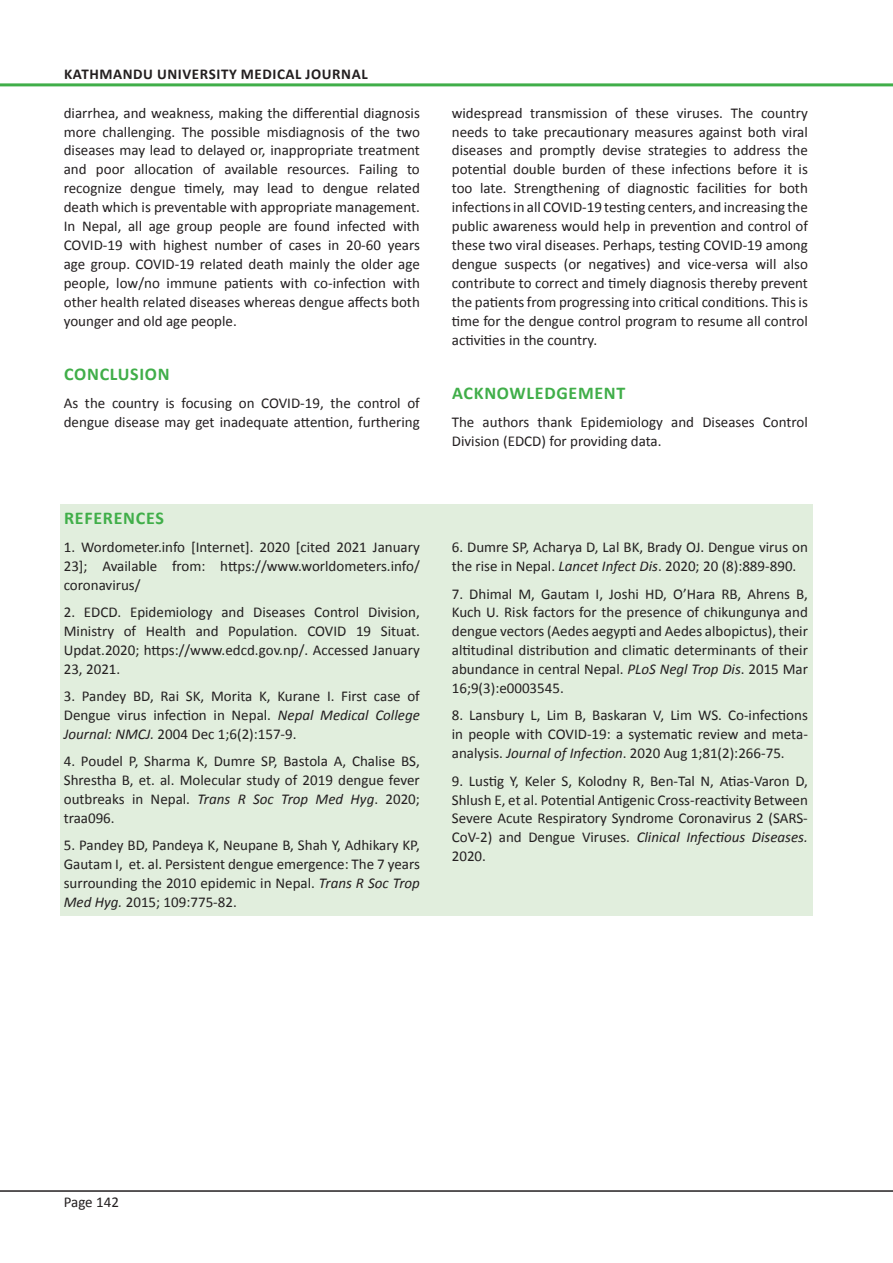
<style>
.page{position:relative;width:893px;height:1263px;background:#fff}
.page>*{position:absolute;margin:0;border:0;box-sizing:border-box;transform-origin:0 0}
.Normal_Text{font:700 18px "Calibri";letter-spacing:.04em;color:#40ae49}
.Normal_Text-2{font:15px/18.9px "Calibri";color:#231f20;text-align:justify}
.t1{font:700 15px "Calibri";letter-spacing:.04em;color:#231f20}
.s1{font-style:italic}
</style>
<div class="page">
<hr style="left:0;top:1190px;width:893px;height:2px;background:#231f20">
<hr style="left:0;top:83px;width:893px;height:3px;background:#40ae49">
<div style="left:60px;top:505px;width:752px;height:411px;background:#e1eedd"></div>
<p class="t1" style="left:64px;top:64px;width:305px">KATHMANDU UNIVERSITY MEDICAL JOURNAL</p>
<p class="Normal_Text-2" style="left:64px;top:103px;width:358px">diarrhea, and weakness, making the differential diagnosis more challenging. The possible misdiagnosis of the two diseases may lead to delayed or, inappropriate treatment and poor allocation of available resources. Failing to recognize dengue timely, may lead to dengue related death which is preventable with appropriate management.<br>In Nepal, all age group people are found infected with COVID-19 with highest number of cases in 20-60 years age group. COVID-19 related death mainly the older age people, low/no immune patients with co-infection with other health related diseases whereas dengue affects both younger and old age people.</p>
<p class="Normal_Text" style="left:64px;top:363px;width:107px">CONCLUSION</p>
<p class="Normal_Text-2" style="left:64px;top:393px;width:358px">As the country is focusing on COVID-19, the control of dengue disease may get inadequate attention, furthering</p>
<p class="Normal_Text" style="left:64px;top:507px;width:101px">REFERENCES</p>
<p class="Normal_Text-2" style="left:64px;top:537px;width:358px">1. Wordometer.info [Internet]. 2020 [cited 2021 January 23]; Available from: https://www.worldometers.info/ coronavirus/</p>
<p class="Normal_Text-2" style="left:64px;top:602px;width:358px">2. EDCD. Epidemiology and Diseases Control Division, Ministry of Health and Population. COVID 19 Situat.<br>Updat.2020; https://www.edcd.gov.np/. Accessed January 23, 2021.</p>
<p class="Normal_Text-2" style="left:64px;top:687px;width:358px">3. Pandey BD, Rai SK, Morita K, Kurane I. First case of Dengue virus infection in Nepal. <span class="s1">Nepal Medical College Journal: NMCJ.</span> 2004 Dec 1;6(2):157-9.</p>
<p class="Normal_Text-2" style="left:64px;top:752px;width:358px">4. Poudel P, Sharma K, Dumre SP, Bastola A, Chalise BS, Shrestha B, et. al. Molecular study of 2019 dengue fever outbreaks in Nepal. <span class="s1">Trans R Soc Trop Med Hyg</span>. 2020; traa096.</p>
<p class="Normal_Text-2" style="left:64px;top:836px;width:358px">5. Pandey BD, Pandeya K, Neupane B, Shah Y, Adhikary KP, Gautam I, et. al. Persistent dengue emergence: The 7 years surrounding the 2010 epidemic in Nepal. <span class="s1">Trans R Soc Trop Med Hyg.</span> 2015; 109:775-82.</p>
<p class="Normal_Text-2" style="left:452px;top:103px;width:358px">widespread transmission of these viruses. The country needs to take precautionary measures against both viral diseases and promptly devise strategies to address the potential double burden of these infections before it is too late. Strengthening of diagnostic facilities for both infections in all COVID-19 testing centers, and increasing the public awareness would help in prevention and control of these two viral diseases. Perhaps, testing COVID-19 among dengue suspects (or negatives) and vice-versa will also contribute to correct and timely diagnosis thereby prevent the patients from progressing into critical conditions. This is time for the dengue control program to resume all control activities in the country.</p>
<p class="Normal_Text" style="left:452px;top:382px;width:175px">ACKNOWLEDGEMENT</p>
<p class="Normal_Text-2" style="left:452px;top:412px;width:358px">The authors thank Epidemiology and Diseases Control<br>Division (EDCD) for providing data.</p>
<p class="Normal_Text-2" style="left:452px;top:538px;width:358px">6. Dumre SP, Acharya D, Lal BK, Brady OJ. Dengue virus on the rise in Nepal. <span class="s1">Lancet Infect Dis</span>. 2020; 20 (8):889-890.</p>
<p class="Normal_Text-2" style="left:452px;top:584px;width:358px">7. Dhimal M, Gautam I, Joshi HD, O’Hara RB, Ahrens B, Kuch U. Risk factors for the presence of chikungunya and dengue vectors (Aedes aegypti and Aedes albopictus), their altitudinal distribution and climatic determinants of their abundance in central Nepal. <span class="s1">PLoS Negl Trop Dis</span>. 2015 Mar 16;9(3):e0003545.</p>
<p class="Normal_Text-2" style="left:452px;top:706px;width:358px">8. Lansbury L, Lim B, Baskaran V, Lim WS. Co-infections in people with COVID-19: a systematic review and meta&shy;analysis. <span class="s1">Journal of Infection</span>. 2020 Aug 1;81(2):266-75.</p>
<p class="Normal_Text-2" style="left:452px;top:771px;width:358px">9. Lustig Y, Keler S, Kolodny R, Ben-Tal N, Atias-Varon D, Shlush E, et al. Potential Antigenic Cross-reactivity Between Severe Acute Respiratory Syndrome Coronavirus 2 (SARS-CoV-2) and Dengue Viruses. <span class="s1">Clinical Infectious Diseases.<br></span>2020.</p>
<p class="Normal_Text-2" style="left:64px;top:1193px;width:57px">Page 142</p>
</div>
